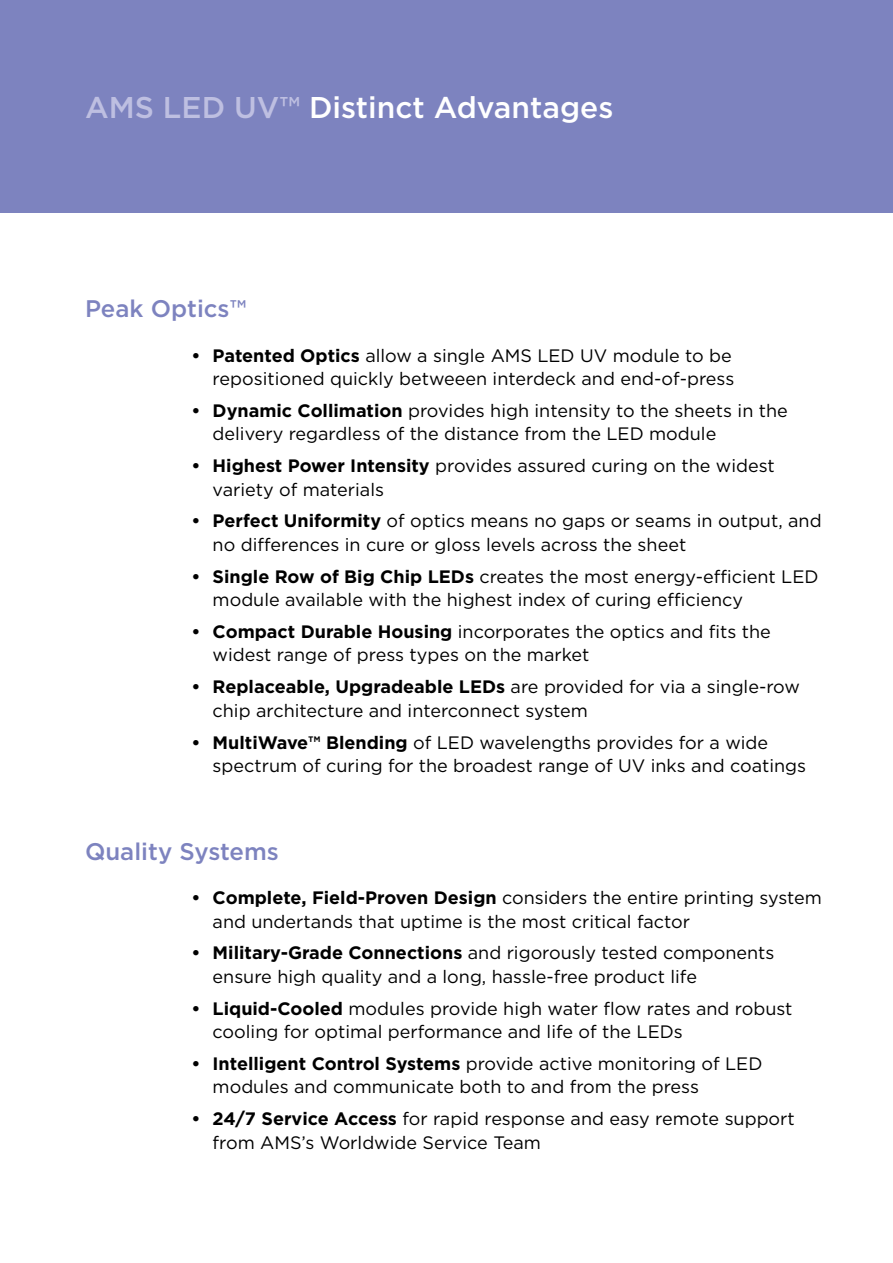
<style>
.page{position:relative;width:893px;height:1263px;background:#fff}
.page>*{position:absolute;margin:0;border:0;box-sizing:border-box;transform-origin:0 0}
.t1{font:500 30px "Gotham";color:#fff}
.t2{font:500 24px "Gotham";color:#7d83bf}
.t3{font:18px/23.4px "Gotham";color:#000}
.s1{color:#bebfe1}
.s2{font-weight:700}
</style>
<div class="page">
<div style="left:0;top:0;width:893px;height:213px;background:#7d83bf"></div>
<h1 class="t1" style="left:85px;top:88px;width:530px"><span class="s1">AMS LED UV™</span> Distinct Advantages</h1>
<h2 class="t2" style="left:85px;top:293px;width:163px">Peak Optics™</h2>
<p class="t3" style="left:191px;top:343px;width:544px;text-align:right"><span class="s2">• Patented Optics</span> allow a single AMS LED UV module to be repositioned quickly betweeen interdeck and end-of-press</p>
<p class="t3" style="left:213px;top:398px;width:577px;text-indent:-21px"><span class="s2">• Dynamic Collimation</span> provides high intensity to the sheets in the delivery regardless of the distance from the LED module</p>
<p class="t3" style="left:213px;top:454px;width:564px;text-indent:-21px"><span class="s2">• Highest Power Intensity</span> provides assured curing on the widest variety of materials</p>
<p class="t3" style="left:213px;top:509px;width:610px;text-indent:-21px"><span class="s2">• Perfect Uniformity</span> of optics means no gaps or seams in output, and no differences in cure or gloss levels across the sheet</p>
<p class="t3" style="left:213px;top:564px;width:607px;text-indent:-21px"><span class="s2">• Single Row of Big Chip LEDs</span> creates the most energy-efficient LED module available with the highest index of curing efficiency</p>
<p class="t3" style="left:213px;top:620px;width:560px;text-indent:-21px"><span class="s2">• Compact Durable Housing</span> incorporates the optics and fits the widest range of press types on the market</p>
<p class="t3" style="left:213px;top:675px;width:589px;text-indent:-21px"><span class="s2">• Replaceable, Upgradeable LEDs</span> are provided for via a single-row chip architecture and interconnect system</p>
<p class="t3" style="left:213px;top:730px;width:595px;text-indent:-21px"><span class="s2">• MultiWave™ Blending</span> of LED wavelengths provides for a wide spectrum of curing for the broadest range of UV inks and coatings</p>
<h2 class="t2" style="left:85px;top:835px;width:195px">Quality Systems</h2>
<p class="t3" style="left:213px;top:886px;width:611px;text-indent:-21px"><span class="s2">• Complete, Field-Proven Design</span> considers the entire printing system and undertands that uptime is the most critical factor</p>
<p class="t3" style="left:213px;top:941px;width:563px;text-indent:-21px"><span class="s2">• Military-Grade Connections</span> and rigorously tested components ensure high quality and a long, hassle-free product life</p>
<p class="t3" style="left:213px;top:996px;width:581px;text-indent:-21px"><span class="s2">• Liquid-Cooled</span> modules provide high water flow rates and robust cooling for optimal performance and life of the LEDs</p>
<p class="t3" style="left:213px;top:1051px;width:551px;text-indent:-21px"><span class="s2">• Intelligent Control Systems</span> provide active monitoring of LED modules and communicate both to and from the press</p>
<p class="t3" style="left:213px;top:1107px;width:584px;text-indent:-21px"><span class="s2">• 24/7 Service Access</span> for rapid response and easy remote support from AMS’s Worldwide Service Team</p>
</div>
